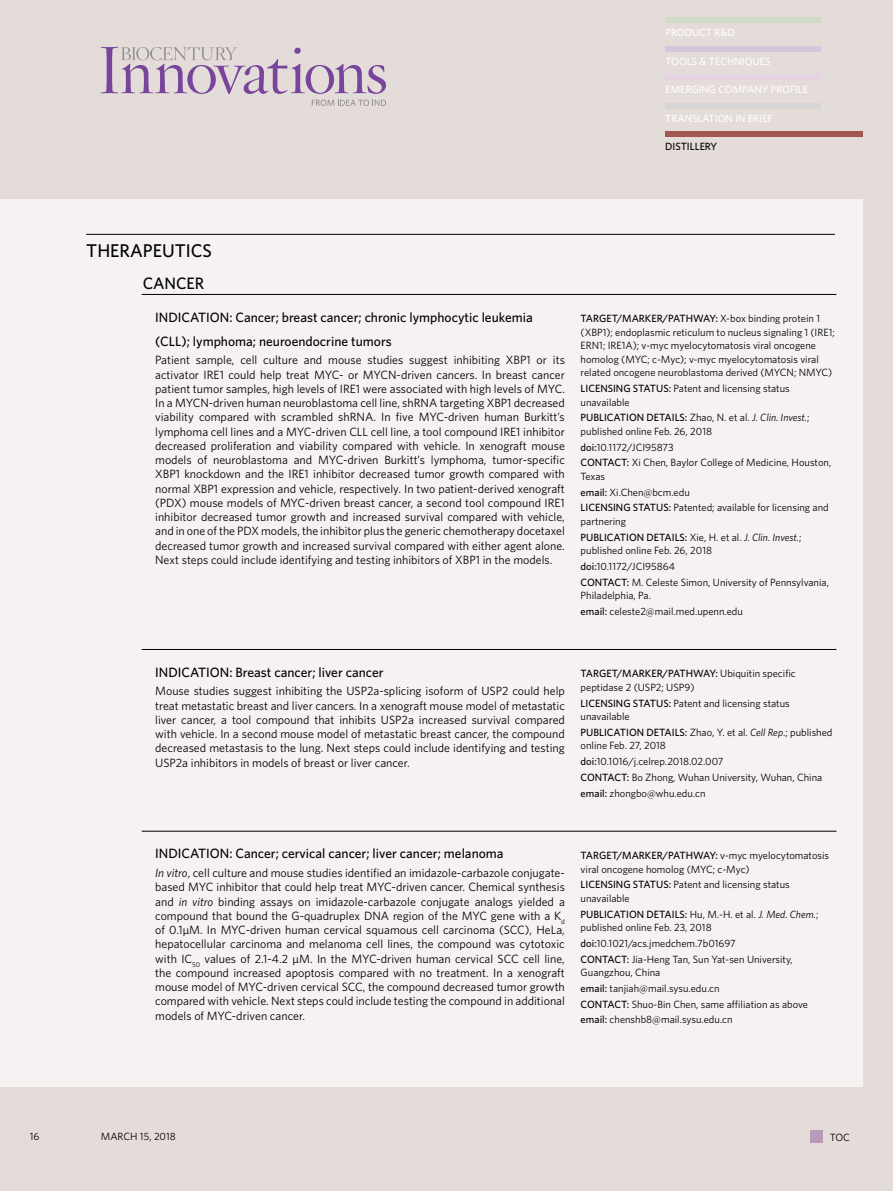
<style>
.page{position:relative;width:893px;height:1191px;background:#e4dcd8}
.page>*{position:absolute;margin:0;border:0;box-sizing:border-box;transform-origin:0 0}
.t1{font:500 18.45px "Whitney";color:#000}
.distillery_section{font:500 16.5px "Whitney";color:#000}
.indications{font:500 13.5px/24px "Whitney";color:#000}
.body_text{font:12px/14.2px "Whitney";color:#000;text-align:justify}
.side_text{font:10.5px/13.5px "Whitney";color:#000}
.side_text_target{font:10.5px/13.5px "Whitney";color:#000}
.t2{font:500 10.5px "Whitney";color:#fff}
.t3{font:500 10.5px "Whitney";color:#000}
.s1{font-weight:500}
.s2{font-style:italic}
</style>
<div class="page">
<svg style="left:101px;top:47px;width:285px;height:47px"></svg>
<svg style="left:312px;top:100px;width:74px;height:6px"></svg>
<div style="left:0;top:199px;width:863px;height:887px;background:#f5f2f1"></div>
<div style="left:665px;top:75px;width:156px;height:5px;background:#e5d3e3"></div>
<div style="left:665px;top:103px;width:156px;height:5px;background:#d4d5d4"></div>
<div style="left:665px;top:18px;width:156px;height:5px;background:#d2dac9"></div>
<div style="left:665px;top:46px;width:156px;height:5px;background:#d5c6dc"></div>
<div style="left:811px;top:1130px;width:12px;height:13px;background:#b99abb"></div>
<div style="left:665px;top:132px;width:198px;height:5px;background:#a15851"></div>
<hr style="left:86px;top:234px;width:749px;height:1px;background:#000">
<hr style="left:142px;top:294px;width:694px;height:1px;background:#000">
<hr style="left:142px;top:649px;width:694px;height:1px;background:#000">
<hr style="left:142px;top:831px;width:694px;height:1px;background:#000">
<p class="t2" style="left:665px;top:26px;width:71px">PRODUCT R&amp;D</p>
<p class="t2" style="left:665px;top:54px;width:107px">TOOLS &amp; TECHNIQUES</p>
<p class="t2" style="left:665px;top:83px;width:144px">EMERGING COMPANY PROFILE</p>
<p class="t2" style="left:665px;top:111px;width:109px">TRANSLATION IN BRIEF</p>
<p class="t3" style="left:665px;top:140px;width:54px">DISTILLERY</p>
<h1 class="t1" style="left:86px;top:239px;width:127px">THERAPEUTICS</h1>
<p class="distillery_section" style="left:143px;top:272px;width:63px">CANCER</p>
<p class="indications" style="left:155px;top:305px;width:379px">INDICATION: Cancer; breast cancer; chronic lymphocytic leukemia (CLL); lymphoma; neuroendocrine tumors</p>
<p class="body_text" style="left:155px;top:353px;width:411px">Patient sample, cell culture and mouse studies suggest inhibiting XBP1 or its activator IRE1 could help treat MYC- or MYCN-driven cancers. In breast cancer patient tumor samples, high levels of IRE1 were associated with high levels of MYC.<br>In a MYCN-driven human neuroblastoma cell line, shRNA targeting XBP1 decreased viability compared with scrambled shRNA. In five MYC-driven human Burkitt’s lymphoma cell lines and a MYC-driven CLL cell line, a tool compound IRE1 inhibitor decreased proliferation and viability compared with vehicle. In xenograft mouse models of neuroblastoma and MYC-driven Burkitt’s lymphoma, tumor-specific XBP1 knockdown and the IRE1 inhibitor decreased tumor growth compared with normal XBP1 expression and vehicle, respectively. In two patient-derived xenograft (PDX) mouse models of MYC-driven breast cancer, a second tool compound IRE1 inhibitor decreased tumor growth and increased survival compared with vehicle, and in one of the PDX models, the inhibitor plus the generic chemotherapy docetaxel decreased tumor growth and increased survival compared with either agent alone.<br>Next steps could include identifying and testing inhibitors of XBP1 in the models.</p>
<p class="side_text_target" style="left:581px;top:311px;width:256px"><span class="s1">TARGET/MARKER/PATHWAY:</span> X-box binding protein 1 (XBP1); endoplasmic reticulum to nucleus signaling 1 (IRE1; ERN1; IRE1A); v-myc myelocytomatosis viral oncogene homolog (MYC; c-Myc); v-myc myelocytomatosis viral related oncogene neuroblastoma derived (MYCN; NMYC)</p>
<p class="side_text" style="left:581px;top:381px;width:211px"><span class="s1">LICENSING STATUS:</span> Patent and licensing status unavailable</p>
<p class="side_text" style="left:581px;top:410px;width:230px"><span class="s1">PUBLICATION DETAILS:</span> Zhao, N. et al. <span class="s2">J. Clin. Invest.</span>; published online Feb. 26, 2018</p>
<p class="side_text" style="left:581px;top:440px;width:95px"><span class="s1">doi:</span>10.1172/JCI95873</p>
<p class="side_text" style="left:581px;top:455px;width:252px"><span class="s1">CONTACT:</span> Xi Chen, Baylor College of Medicine, Houston,<br>Texas</p>
<p class="side_text" style="left:581px;top:485px;width:111px"><span class="s1">email:</span> Xi.Chen@bcm.edu</p>
<p class="side_text" style="left:581px;top:500px;width:250px"><span class="s1">LICENSING STATUS:</span> Patented; available for licensing and partnering</p>
<p class="side_text" style="left:581px;top:530px;width:222px"><span class="s1">PUBLICATION DETAILS:</span> Xie, H. et al. <span class="s2">J. Clin. Invest.</span>; published online Feb. 26, 2018</p>
<p class="side_text" style="left:581px;top:559px;width:96px"><span class="s1">doi:</span>10.1172/JCI95864</p>
<p class="side_text" style="left:581px;top:575px;width:250px"><span class="s1">CONTACT:</span> M. Celeste Simon, University of Pennsylvania,<br>Philadelphia, Pa.</p>
<p class="side_text" style="left:581px;top:604px;width:164px"><span class="s1">email:</span> celeste2@mail.med.upenn.edu</p>
<p class="indications" style="left:155px;top:660px;width:230px">INDICATION: Breast cancer; liver cancer</p>
<p class="body_text" style="left:155px;top:684px;width:411px">Mouse studies suggest inhibiting the USP2a-splicing isoform of USP2 could help treat metastatic breast and liver cancers. In a xenograft mouse model of metastatic liver cancer, a tool compound that inhibits USP2a increased survival compared with vehicle. In a second mouse model of metastatic breast cancer, the compound decreased metastasis to the lung. Next steps could include identifying and testing USP2a inhibitors in models of breast or liver cancer.</p>
<p class="side_text_target" style="left:581px;top:666px;width:217px"><span class="s1">TARGET/MARKER/PATHWAY:</span> Ubiquitin specific peptidase 2 (USP2; USP9)</p>
<p class="side_text" style="left:581px;top:696px;width:211px"><span class="s1">LICENSING STATUS:</span> Patent and licensing status unavailable</p>
<p class="side_text" style="left:581px;top:725px;width:253px"><span class="s1">PUBLICATION DETAILS:</span> Zhao, Y. et al. <span class="s2">Cell Rep</span>.; published online Feb. 27, 2018</p>
<p class="side_text" style="left:581px;top:754px;width:144px"><span class="s1">doi:</span>10.1016/j.celrep.2018.02.007</p>
<p class="side_text" style="left:581px;top:770px;width:243px"><span class="s1">CONTACT:</span> Bo Zhong, Wuhan University, Wuhan, China</p>
<p class="side_text" style="left:581px;top:786px;width:126px"><span class="s1">email:</span> zhongbo@whu.edu.cn</p>
<p class="indications" style="left:155px;top:841px;width:350px">INDICATION: Cancer; cervical cancer; liver cancer; melanoma</p>
<p class="body_text" style="left:155px;top:865px;width:411px"><span class="s2">In vitro</span>, cell culture and mouse studies identified an imidazole-carbazole conjugate&shy;based MYC inhibitor that could help treat MYC-driven cancer. Chemical synthesis and <span class="s2">in vitro</span> binding assays on imidazole-carbazole conjugate analogs yielded a compound that bound the G-quadruplex DNA region of the MYC gene with a K<sub>d </sub>of 0.1µM. In MYC-driven human cervical squamous cell carcinoma (SCC), HeLa, hepatocellular carcinoma and melanoma cell lines, the compound was cytotoxic with IC<sub>50</sub> values of 2.1-4.2 µM. In the MYC-driven human cervical SCC cell line, the compound increased apoptosis compared with no treatment. In a xenograft mouse model of MYC-driven cervical SCC, the compound decreased tumor growth compared with vehicle. Next steps could include testing the compound in additional models of MYC-driven cancer.</p>
<p class="side_text_target" style="left:581px;top:848px;width:250px"><span class="s1">TARGET/MARKER/PATHWAY:</span> v-myc myelocytomatosis viral oncogene homolog (MYC; c-Myc)</p>
<p class="side_text" style="left:581px;top:877px;width:211px"><span class="s1">LICENSING STATUS:</span> Patent and licensing status unavailable</p>
<p class="side_text" style="left:581px;top:907px;width:239px"><span class="s1">PUBLICATION DETAILS:</span> Hu, M.-H. et al. <span class="s2">J. Med. Chem.</span>; published online Feb. 23, 2018</p>
<p class="side_text" style="left:581px;top:936px;width:157px"><span class="s1">doi:</span>10.1021/acs.jmedchem.7b01697</p>
<p class="side_text" style="left:581px;top:952px;width:214px"><span class="s1">CONTACT:</span> Jia-Heng Tan, Sun Yat-sen University,<br>Guangzhou, China</p>
<p class="side_text" style="left:581px;top:981px;width:140px"><span class="s1">email:</span> tanjiah@mail.sysu.edu.cn</p>
<p class="side_text" style="left:581px;top:997px;width:229px"><span class="s1">CONTACT:</span> Shuo-Bin Chen, same affiliation as above</p>
<p class="side_text" style="left:581px;top:1012px;width:153px"><span class="s1">email:</span> chenshb8@mail.sysu.edu.cn</p>
<p class="side_text_target" style="left:30px;top:1129px;width:11px">16</p>
<p class="side_text_target" style="left:101px;top:1129px;width:17px">March</p>
<p class="side_text_target" style="left:140px;top:1129px;width:37px">15, 2018</p>
<p class="side_text_target" style="left:830px;top:1130px;width:22px">TOC</p>
</div>
